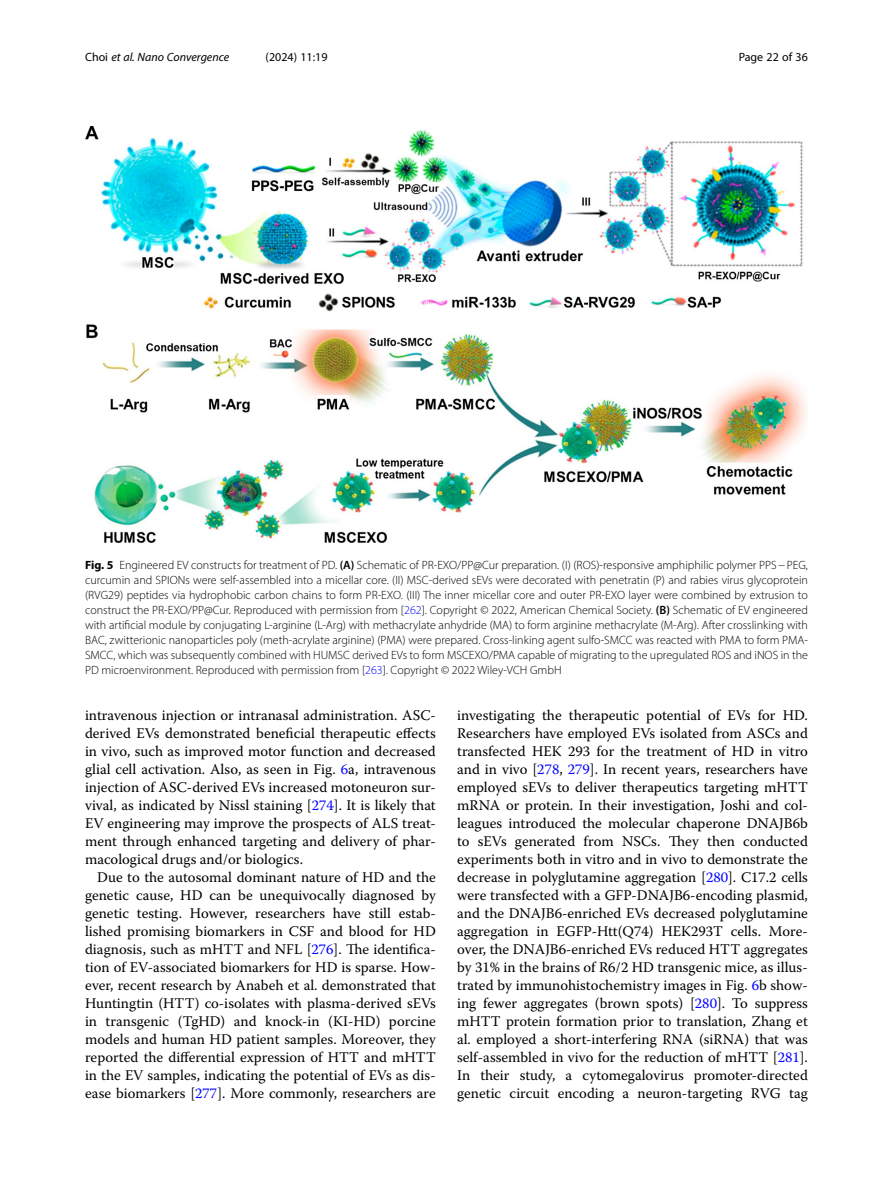
<style>
.page{position:relative;width:893px;height:1191px;background:#fff}
.page>*{position:absolute;margin:0;border:0;box-sizing:border-box;transform-origin:0 0}
.Body_Text_Indent{font:14.7px/18px "Warnock Pro";color:#000;text-align:justify}
.Body_Text{font:14.7px/18px "Warnock Pro";color:#000;text-align:justify}
.Figure_Caption{font:300 12px/15px "Myriad Pro";color:#000;text-align:justify}
.t1{font:italic 12px "Myriad Pro";color:#000}
.t2{font:12px "Myriad Pro";color:#000}
.s1{font-style:normal}
.s2{font-weight:700}
.s3{font-weight:600}
.s4{color:#00f}
</style>
<div class="page">
<img style="left:85px;top:126px;width:722px;height:416px">
<p class="t1" style="left:85px;top:50px;width:146px"><span class="s1">Choi</span> et al. Nano Convergence</p>
<p class="t2" style="left:266px;top:50px;width:63px">(2024) 11:19</p>
<p class="t2" style="left:739px;top:50px;width:71px">Page 22 of 36</p>
<p class="Figure_Caption" style="left:85px;top:557px;width:724px"><span class="s2">Fig. 5</span> Engineered EV constructs for treatment of PD. <span class="s3">(A)</span> Schematic of PR-EXO/PP@Cur preparation. (I) (ROS)-responsive amphiphilic polymer PPS−PEG, curcumin and SPIONs were self-assembled into a micellar core. (II) MSC-derived sEVs were decorated with penetratin (P) and rabies virus glycoprotein (RVG29) peptides via hydrophobic carbon chains to form PR-EXO. (III) The inner micellar core and outer PR-EXO layer were combined by extrusion to construct the PR-EXO/PP@Cur. Reproduced with permission from [<span class="s4">262</span>]. Copyright © 2022, American Chemical Society. <span class="s3">(B)</span> Schematic of EV engineered with artificial module by conjugating L-arginine (L-Arg) with methacrylate anhydride (MA) to form arginine methacrylate (M-Arg). After crosslinking with BAC, zwitterionic nanoparticles poly (meth-acrylate arginine) (PMA) were prepared. Cross-linking agent sulfo-SMCC was reacted with PMA to form PMA-SMCC, which was subsequently combined with HUMSC derived EVs to form MSCEXO/PMA capable of migrating to the upregulated ROS and iNOS in the PD microenvironment. Reproduced with permission from [<span class="s4">263</span>]. Copyright © 2022 Wiley-VCH GmbH</p>
<p class="Body_Text" style="left:85px;top:706px;width:352px">intravenous injection or intranasal administration. ASC&shy;derived EVs demonstrated beneficial therapeutic effects in vivo, such as improved motor function and decreased glial cell activation. Also, as seen in Fig. <span class="s4">6</span>a, intravenous injection of ASC-derived EVs increased motoneuron sur&shy;vival, as indicated by Nissl staining [<span class="s4">274</span>]. It is likely that EV engineering may improve the prospects of ALS treat&shy;ment through enhanced targeting and delivery of phar&shy;macological drugs and/or biologics.</p>
<p class="Body_Text_Indent" style="left:85px;top:868px;width:352px;text-indent:12px">Due to the autosomal dominant nature of HD and the genetic cause, HD can be unequivocally diagnosed by genetic testing. However, researchers have still estab&shy;lished promising biomarkers in CSF and blood for HD diagnosis, such as mHTT and NFL [<span class="s4">276</span>]. The identifica&shy;tion of EV-associated biomarkers for HD is sparse. How&shy;ever, recent research by Anabeh et al. demonstrated that Huntingtin (HTT) co-isolates with plasma-derived sEVs in transgenic (TgHD) and knock-in (KI-HD) porcine models and human HD patient samples. Moreover, they reported the differential expression of HTT and mHTT in the EV samples, indicating the potential of EVs as dis&shy;ease biomarkers [<span class="s4">277</span>]. More commonly, researchers are</p>
<p class="Body_Text_Indent" style="left:457px;top:706px;width:352px">investigating the therapeutic potential of EVs for HD.<br>Researchers have employed EVs isolated from ASCs and transfected HEK 293 for the treatment of HD in vitro and in vivo [<span class="s4">278</span>, <span class="s4">279</span>]. In recent years, researchers have employed sEVs to deliver therapeutics targeting mHTT mRNA or protein. In their investigation, Joshi and col&shy;leagues introduced the molecular chaperone DNAJB6b to sEVs generated from NSCs. They then conducted experiments both in vitro and in vivo to demonstrate the decrease in polyglutamine aggregation [<span class="s4">280</span>]. C17.2 cells were transfected with a GFP-DNAJB6-encoding plasmid, and the DNAJB6-enriched EVs decreased polyglutamine aggregation in EGFP-Htt(Q74) HEK293T cells. More&shy;over, the DNAJB6-enriched EVs reduced HTT aggregates by 31% in the brains of R6/2 HD transgenic mice, as illus&shy;trated by immunohistochemistry images in Fig. <span class="s4">6</span>b show&shy;ing fewer aggregates (brown spots) [<span class="s4">280</span>]. To suppress mHTT protein formation prior to translation, Zhang et al. employed a short-interfering RNA (siRNA) that was self-assembled in vivo for the reduction of mHTT [<span class="s4">281</span>].<br>In their study, a cytomegalovirus promoter-directed genetic circuit encoding a neuron-targeting RVG tag</p>
</div>
